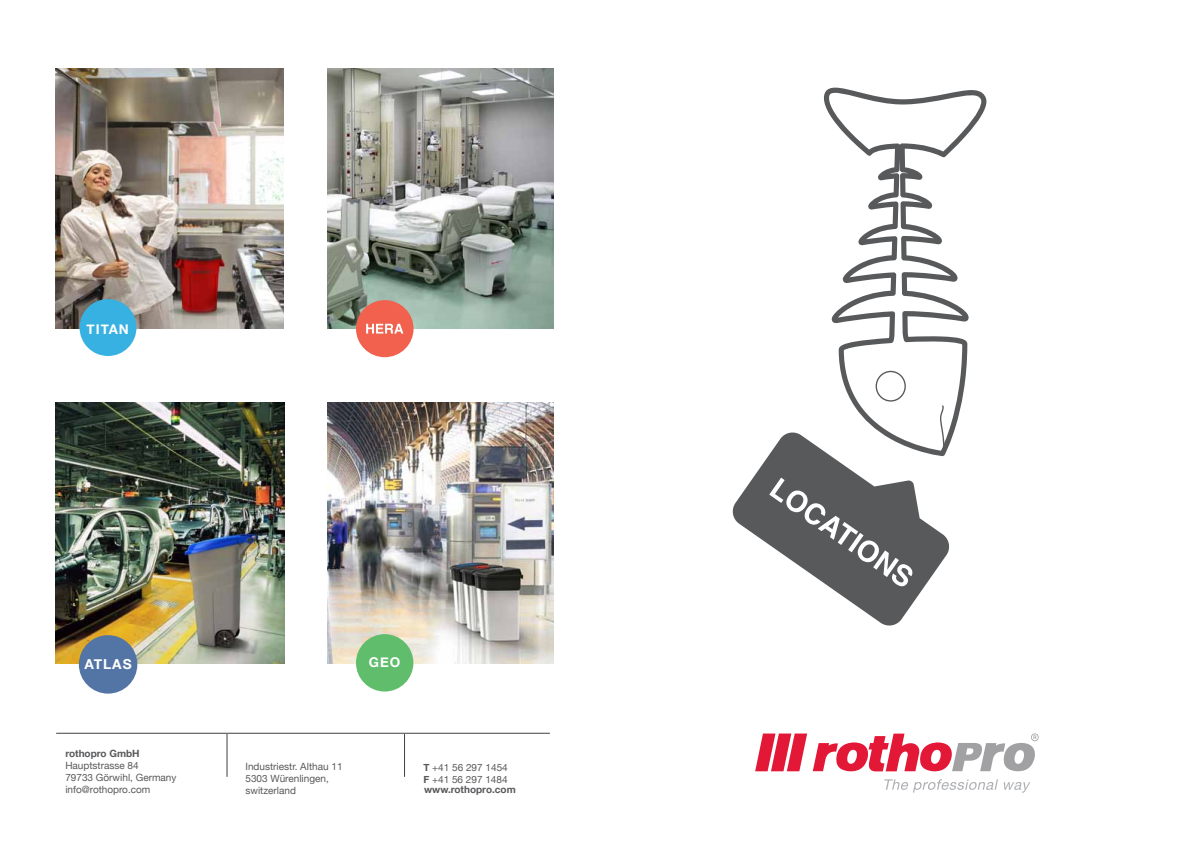
<style>
.page{position:relative;width:1199px;height:850px;background:#fff}
.page>*{position:absolute;margin:0;border:0;box-sizing:border-box;transform-origin:0 0}
.t1{font:700 13.8px "Helvetica Neue";letter-spacing:.075em;color:#fff}
.t2{font:700 13.5px "Helvetica Neue";color:#fff}
.t3{font:700 13.4px "Helvetica Neue";letter-spacing:.075em;color:#fff}
.t4{font:10px/12px "Helvetica Neue";color:#58595b}
.t5{font:700 10px "Helvetica Neue";color:#58595b}
.s1{font-weight:700}
</style>
<div class="page">
<img style="left:56px;top:403px;width:228px;height:260px">
<img style="left:328px;top:403px;width:225px;height:260px">
<img style="left:328px;top:68px;width:225px;height:260px">
<img style="left:56px;top:68px;width:227px;height:260px">
<div style="left:80px;top:299px;width:56px;height:57px;background:#37b1e1;border-radius:50%"></div>
<div style="left:356px;top:634px;width:57px;height:57px;background:#60bd6c;border-radius:50%"></div>
<div style="left:79px;top:635px;width:58px;height:59px;background:#5375a6;border-radius:50%"></div>
<div style="left:356px;top:300px;width:57px;height:57px;background:#f1614d;border-radius:50%"></div>
<svg style="left:366px;top:324px;width:37px;height:9px"></svg>
<hr style="left:56px;top:733px;width:494px;height:1px;background:#414042">
<hr style="left:227px;top:734px;width:1px;height:43px;background:#414042">
<hr style="left:404px;top:734px;width:1px;height:43px;background:#414042">
<svg style="left:755px;top:733px;width:283px;height:39px"></svg>
<svg style="left:884px;top:779px;width:146px;height:14px"></svg>
<svg style="left:824px;top:87px;width:162px;height:353px"></svg>
<svg style="left:875px;top:371px;width:31px;height:31px"></svg>
<svg style="left:939px;top:405px;width:5px;height:25px"></svg>
<svg style="left:732px;top:430px;width:219px;height:196px"></svg>
<svg style="left:769px;top:478px;width:144px;height:110px"></svg>
<p class="t3" style="left:87px;top:321px;width:44px">TITAN</p>
<p class="t1" style="left:84px;top:655px;width:49px">ATLAS</p>
<p class="t5" style="left:65px;top:748px;width:76px">rothopro GmbH</p>
<p class="t4" style="left:65px;top:760px;width:75px">Hauptstrasse 84</p>
<p class="t4" style="left:65px;top:772px;width:113px">79733 Görwihl, Germany</p>
<p class="t4" style="left:65px;top:784px;width:87px">info@rothopro.com</p>
<p class="t2" style="left:369px;top:654px;width:33px">GEO</p>
<p class="t4" style="left:245px;top:760px;width:99px">Industriestr. Althau 11</p>
<p class="t4" style="left:245px;top:772px;width:85px">5303 Würenlingen, switzerland</p>
<p class="t4" style="left:423px;top:761px;width:86px"><span class="s1">T</span> +41 56 297 1454</p>
<p class="t4" style="left:423px;top:773px;width:86px"><span class="s1">F</span> +41 56 297 1484</p>
<p class="t5" style="left:424px;top:784px;width:93px">www.rothopro.com</p>
</div>
